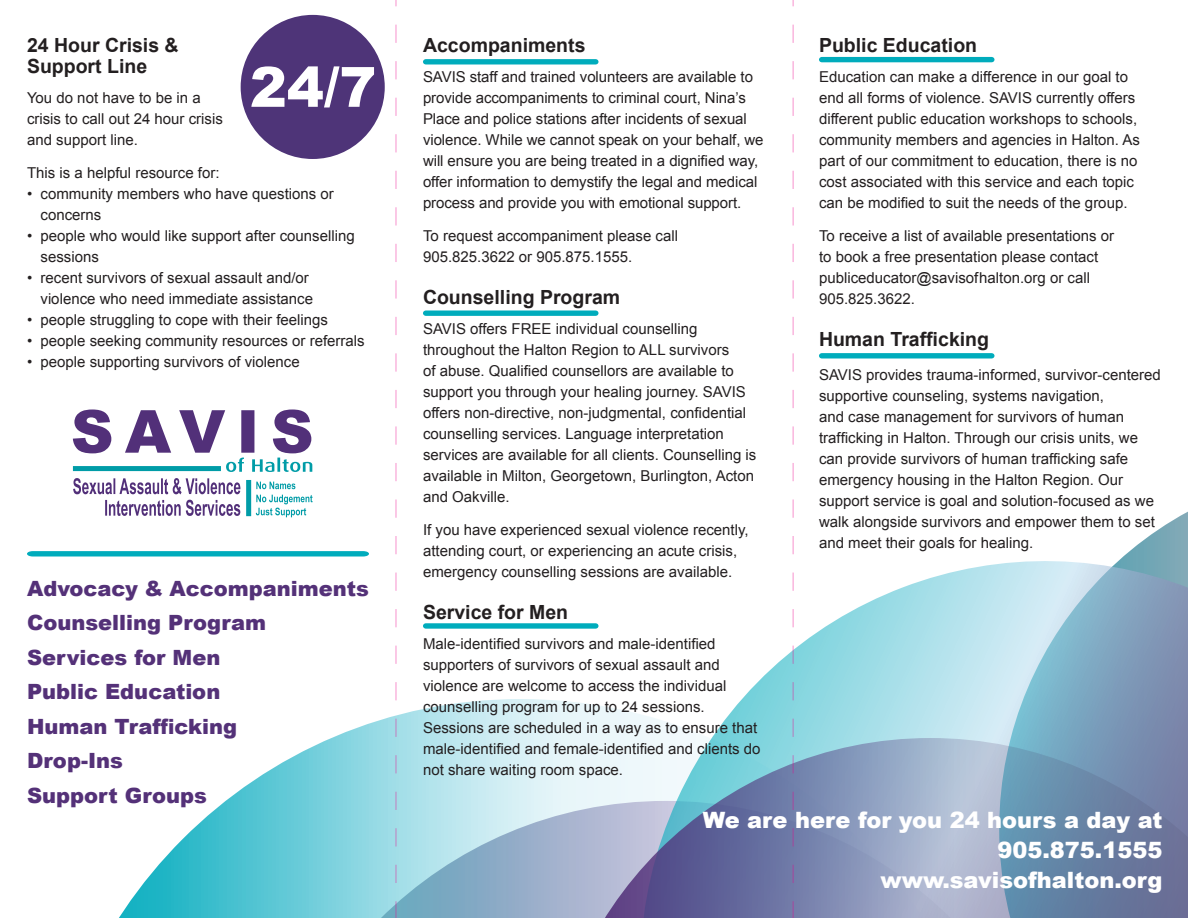
<style>
.page{position:relative;width:1188px;height:918px;background:#fff}
.page>*{position:absolute;margin:0;border:0;box-sizing:border-box;transform-origin:0 0}
.titles{font:900 22.5px "Arial";color:#fff}
.titles-2{font:900 21px "Arial";color:#543178}
.titles-3{font:700 19.5px/21px "Arial";color:#231f20}
.titles-4{font:15px/21px "Arial";color:#231f20}
.Paragraph_Style_1{font:15px/21px "Arial";color:#231f20}
</style>
<div class="page">
<svg style="left:423px;top:59px;width:175px;height:6px"></svg>
<svg style="left:423px;top:310px;width:175px;height:6px"></svg>
<svg style="left:423px;top:623px;width:175px;height:6px"></svg>
<svg style="left:819px;top:353px;width:175px;height:5px"></svg>
<svg style="left:819px;top:57px;width:175px;height:5px"></svg>
<svg style="left:27px;top:551px;width:342px;height:5px;background:#07aebd"></svg>
<div style="left:241px;top:15px;width:144px;height:144px;background:#4e3478;border-radius:50%"></div>
<svg style="left:251px;top:66px;width:123px;height:41px"></svg>
<svg style="left:1130px;top:511px;width:58px;height:40px"></svg>
<svg style="left:119px;top:699px;width:511px;height:219px"></svg>
<svg style="left:261px;top:801px;width:285px;height:117px;background:#8dcbda"></svg>
<svg style="left:630px;top:551px;width:558px;height:187px"></svg>
<svg style="left:546px;top:738px;width:642px;height:180px;background:#8b9ebd"></svg>
<svg style="left:396px;top:0;width:1px;height:918px"></svg>
<svg style="left:793px;top:0;width:1px;height:918px"></svg>
<div style="left:246px;top:480px;width:5px;height:36px;background:#009ca7"></div>
<svg style="left:105px;top:500px;width:135px;height:16px"></svg>
<svg style="left:73px;top:478px;width:167px;height:16px"></svg>
<svg style="left:256px;top:495px;width:57px;height:22px"></svg>
<svg style="left:256px;top:482px;width:39px;height:7px"></svg>
<svg style="left:73px;top:410px;width:239px;height:62px"></svg>
<p class="titles-3" style="left:27px;top:35px;width:153px">24 Hour Crisis &amp;<br>Support Line</p>
<p class="Paragraph_Style_1" style="left:27px;top:87px;width:197px">You do not have to be in a crisis to call out 24 hour crisis and support line.</p>
<p class="Paragraph_Style_1" style="left:27px;top:162px;width:194px">This is a helpful resource for:</p>
<p class="titles-4" style="left:40px;top:183px;width:295px;text-indent:-14px">• community members who have questions or concerns</p>
<p class="titles-4" style="left:40px;top:225px;width:316px;text-indent:-14px">• people who would like support after counselling sessions</p>
<p class="titles-4" style="left:27px;top:267px;width:288px;text-align:right">• recent survivors of sexual assault and/or violence who need immediate assistance</p>
<p class="titles-4" style="left:27px;top:309px;width:303px">• people struggling to cope with their feelings</p>
<p class="titles-4" style="left:27px;top:330px;width:339px">• people seeking community resources or referrals</p>
<p class="titles-4" style="left:27px;top:351px;width:274px">• people supporting survivors of violence</p>
<p class="titles-2" style="left:27px;top:573px;width:344px">Advocacy &amp; Accompaniments</p>
<p class="titles-2" style="left:27px;top:607px;width:241px">Counselling Program</p>
<p class="titles-2" style="left:27px;top:642px;width:195px">Services for Men</p>
<p class="titles-2" style="left:27px;top:676px;width:195px">Public Education</p>
<p class="titles-2" style="left:27px;top:711px;width:212px">Human Trafficking</p>
<p class="titles-2" style="left:27px;top:745px;width:98px">Drop-Ins</p>
<p class="titles-2" style="left:27px;top:780px;width:181px">Support Groups</p>
<p class="titles-3" style="left:423px;top:35px;width:164px">Accompaniments</p>
<p class="titles-4" style="left:423px;top:66px;width:342px">SAVIS staff and trained volunteers are available to provide accompaniments to criminal court, Nina’s Place and police stations after incidents of sexual violence. While we cannot speak on your behalf, we will ensure you are being treated in a dignified way, offer information to demystify the legal and medical process and provide you with emotional support.</p>
<p class="Paragraph_Style_1" style="left:423px;top:225px;width:257px">To request accompaniment please call<br>905.825.3622 or 905.875.1555.</p>
<p class="titles-3" style="left:423px;top:287px;width:199px">Counselling Program</p>
<p class="titles-4" style="left:423px;top:318px;width:335px">SAVIS offers FREE individual counselling throughout the Halton Region to ALL survivors<br>of abuse. Qualified counsellors are available to support you through your healing journey. SAVIS offers non-directive, non-judgmental, confidential counselling services. Language interpretation services are available for all clients. Counselling is available in Milton, Georgetown, Burlington, Acton and Oakville.</p>
<p class="Paragraph_Style_1" style="left:423px;top:519px;width:327px">If you have experienced sexual violence recently, attending court, or experiencing an acute crisis, emergency counselling sessions are available.</p>
<p class="titles-3" style="left:423px;top:602px;width:147px">Service for Men</p>
<p class="titles-4" style="left:423px;top:633px;width:339px">Male-identified survivors and male-identified supporters of survivors of sexual assault and violence are welcome to access the individual counselling program for up to 24 sessions.<br>Sessions are scheduled in a way as to ensure that male-identified and female-identified and clients do not share waiting room space.</p>
<p class="titles-3" style="left:819px;top:35px;width:160px">Public Education</p>
<p class="titles-4" style="left:819px;top:66px;width:322px">Education can make a difference in our goal to end all forms of violence. SAVIS currently offers different public education workshops to schools, community members and agencies in Halton. As part of our commitment to education, there is no cost associated with this service and each topic can be modified to suit the needs of the group.</p>
<p class="Paragraph_Style_1" style="left:819px;top:225px;width:297px">To receive a list of available presentations or to book a free presentation please contact publiceducator@savisofhalton.org or call 905.825.3622.</p>
<p class="titles-3" style="left:819px;top:329px;width:172px">Human Trafficking</p>
<p class="titles-4" style="left:819px;top:365px;width:343px">SAVIS provides trauma-informed, survivor-centered supportive counseling, systems navigation,<br>and case management for survivors of human trafficking in Halton. Through our crisis units, we can provide survivors of human trafficking safe emergency housing in the Halton Region. Our support service is goal and solution-focused as we walk alongside survivors and empower them to set and meet their goals for healing.</p>
<p class="titles" style="left:703px;top:803px;width:461px">We are here for you 24 hours a day at</p>
<p class="titles" style="left:997px;top:833px;width:167px">905.875.1555</p>
<p class="titles" style="left:881px;top:863px;width:283px">www.savisofhalton.org</p>
</div>
